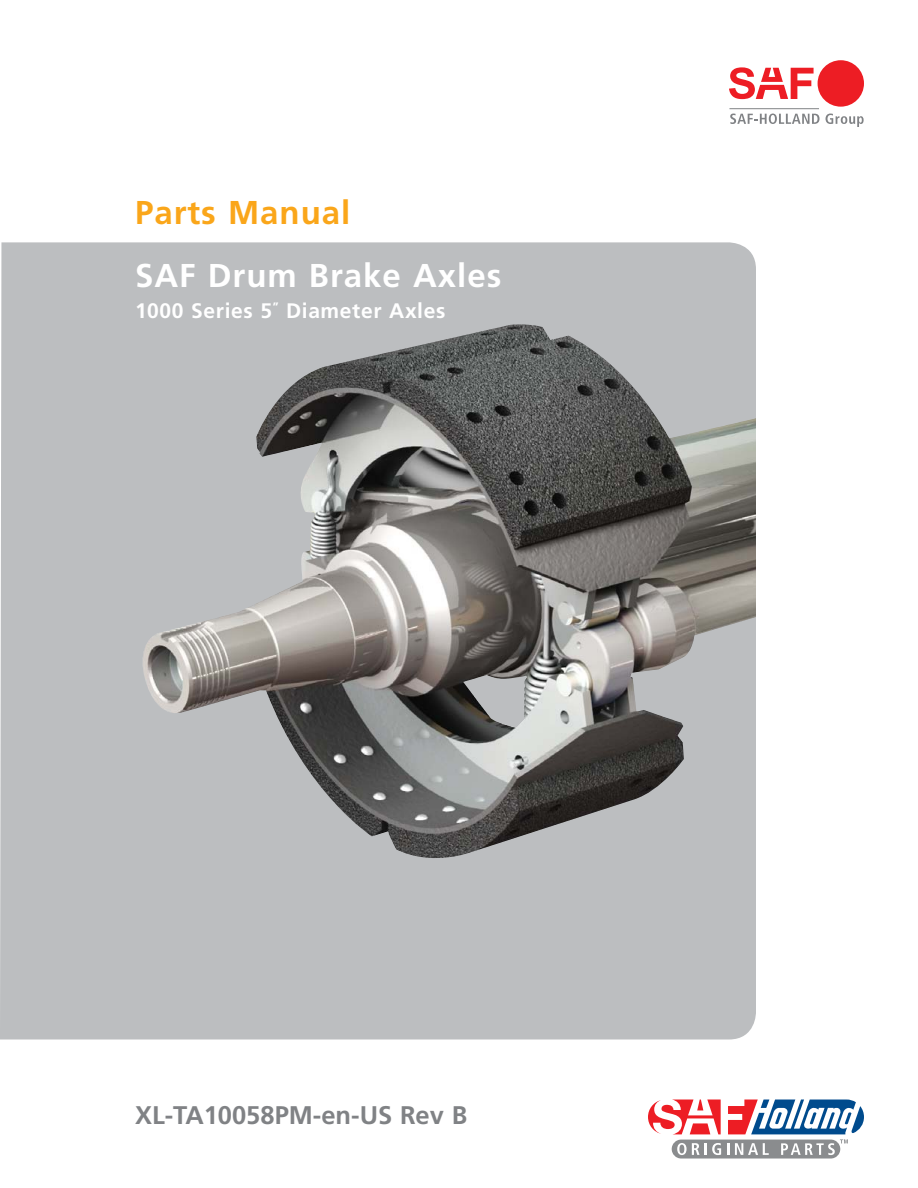
<style>
.page{position:relative;width:918px;height:1188px;background:#fff}
.page>*{position:absolute;margin:0;border:0;box-sizing:border-box;transform-origin:0 0}
.t1{font:700 33px "Frutiger";letter-spacing:.03em;color:#fff}
.t2{font:700 33px "Frutiger";letter-spacing:.03em;color:#faa61a}
.t3{font:700 25.5px "Frutiger";color:#808285}
.t4{font:700 21px "Frutiger";letter-spacing:.03em;color:#fff}
</style>
<div class="page">
<div style="left:0;top:242px;width:756px;height:798px;background:#bcbec0"></div>
<img style="left:138px;top:324px;width:618px;height:543px">
<svg style="left:730px;top:114px;width:90px;height:10px"></svg>
<svg style="left:826px;top:114px;width:38px;height:13px"></svg>
<hr style="left:729px;top:108px;width:90px;height:1px;background:#808285">
<div style="left:818px;top:60px;width:46px;height:47px;background:#ed1d24;border-radius:50%"></div>
<svg style="left:729px;top:67px;width:85px;height:32px"></svg>
<div style="left:672px;top:1140px;width:168px;height:19px;background:#8a8c8e;border-radius:9px"></div>
<svg style="left:648px;top:1099px;width:216px;height:56px"></svg>
<h1 class="t2" style="left:135px;top:193px;width:217px">Parts Manual</h1>
<h1 class="t1" style="left:135px;top:256px;width:368px">SAF Drum Brake Axles</h1>
<p class="t4" style="left:135px;top:298px;width:312px">1000 Series 5<sup>”</sup> Diameter Axles</p>
<p class="t3" style="left:135px;top:1100px;width:334px">XL-TA10058PM-en-US Rev B</p>
</div>
